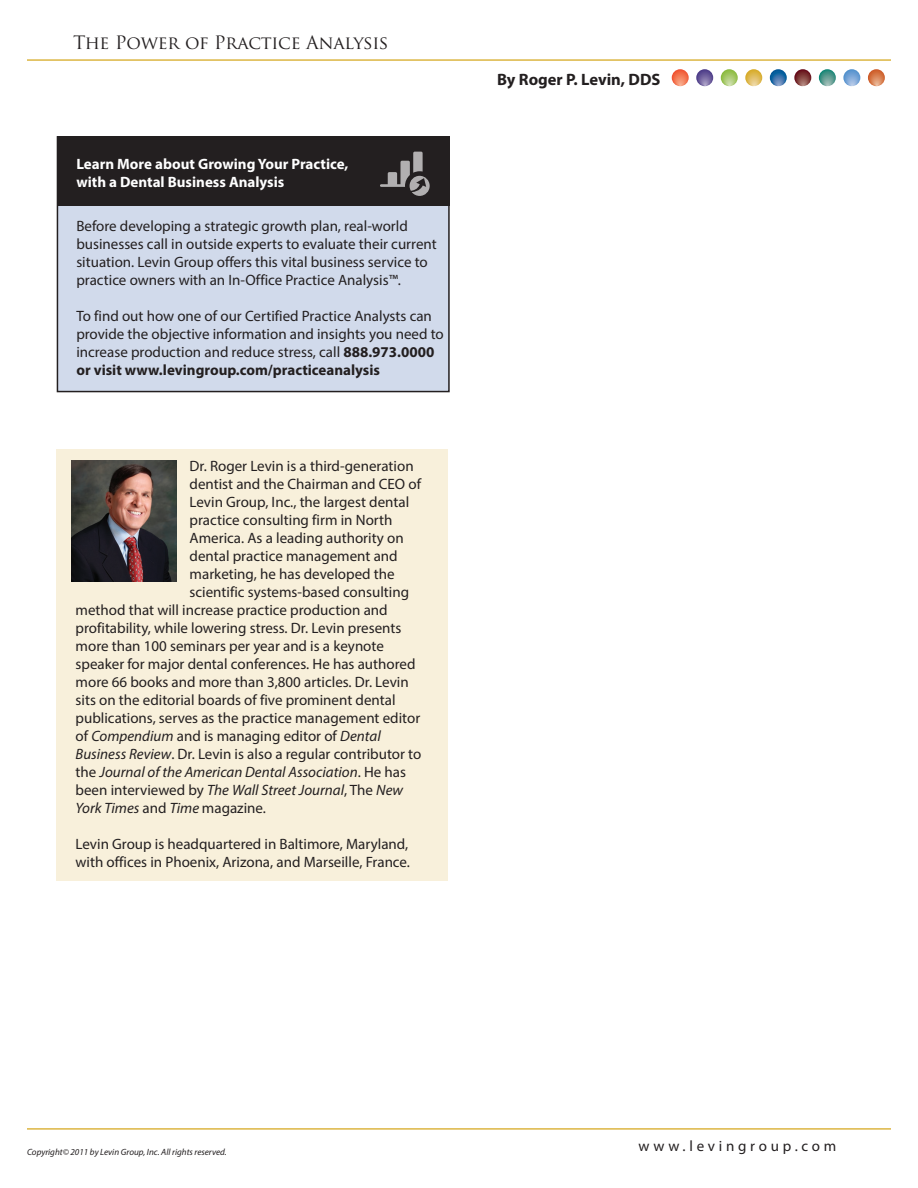
<style>
.page{position:relative;width:918px;height:1188px;background:#fff}
.page>*{position:absolute;margin:0;border:0;box-sizing:border-box;transform-origin:0 0}
.t1{font:18px "Trajan Pro";letter-spacing:-.01em;color:#231f20}
.Plain_Text{font:700 16.5px "Myriad Pro";color:#231f20}
.t2{font:15px/18px "Myriad Pro";color:#231f20}
.t3{font:italic 15px "Myriad Pro";color:#231f20}
.t4{font:700 15px/18px "Myriad Pro";color:#fff}
.t5{font:15px "Myriad Pro";letter-spacing:.25em;color:#231f20}
.t6{font:italic 9px "Myriad Pro";color:#231f20}
.s1{font-weight:700}
.s2{font-style:italic}
.s3{font-style:normal}
</style>
<div class="page">
<div style="left:57px;top:449px;width:391px;height:432px;background:#f8f0db"></div>
<img style="left:72px;top:460px;width:104px;height:121px">
<hr style="left:27px;top:1128px;width:864px;height:2px;background:#d7ab27">
<svg style="left:672px;top:69px;width:17px;height:17px"></svg>
<svg style="left:696px;top:69px;width:17px;height:17px"></svg>
<svg style="left:721px;top:69px;width:17px;height:17px"></svg>
<svg style="left:745px;top:69px;width:17px;height:17px"></svg>
<svg style="left:770px;top:69px;width:17px;height:17px"></svg>
<svg style="left:794px;top:69px;width:17px;height:17px"></svg>
<svg style="left:819px;top:69px;width:17px;height:17px"></svg>
<svg style="left:843px;top:69px;width:17px;height:17px"></svg>
<svg style="left:868px;top:69px;width:17px;height:17px"></svg>
<hr style="left:27px;top:59px;width:864px;height:2px;background:#d7ab27">
<div style="left:57px;top:137px;width:392px;height:255px;background:#d1daeb"></div>
<div style="left:57px;top:136px;width:393px;height:256px;border:2px solid #231f20"></div>
<div style="left:57px;top:136px;width:393px;height:69px;background:#231f20"></div>
<svg style="left:380px;top:152px;width:50px;height:44px"></svg>
<p class="t1" style="left:73px;top:31px;width:317px">The Power of Practice Analysis</p>
<p class="t4" style="left:76px;top:155px;width:273px">Learn More about Growing Your Practice, with a Dental Business Analysis</p>
<p class="t2" style="left:76px;top:216px;width:362px">Before developing a strategic growth plan, real-world businesses call in outside experts to evaluate their current situation. Levin Group offers this vital business service to practice owners with an In-Office Practice Analysis™.</p>
<p class="t2" style="left:76px;top:306px;width:369px">To find out how one of our Certified Practice Analysts can provide the objective information and insights you need to increase production and reduce stress, call <span class="s1">888.973.0000 or visit www.levingroup.com/practiceanalysis</span></p>
<p class="t2" style="left:190px;top:457px;width:226px">Dr. Roger Levin is a third-generation</p>
<p class="t2" style="left:190px;top:475px;width:233px">dentist and the Chairman and CEO of</p>
<p class="t2" style="left:190px;top:493px;width:221px">Levin Group, Inc., the largest dental</p>
<p class="t2" style="left:190px;top:511px;width:204px">practice consulting firm in North</p>
<p class="t2" style="left:190px;top:529px;width:216px">America. As a leading authority on</p>
<p class="t2" style="left:190px;top:547px;width:210px">dental practice management and</p>
<p class="t2" style="left:190px;top:565px;width:207px">marketing, he has developed the</p>
<p class="t2" style="left:190px;top:583px;width:221px">scientific systems-based consulting</p>
<p class="t2" style="left:76px;top:601px;width:314px">method that will increase practice production and</p>
<p class="t2" style="left:76px;top:619px;width:327px">profitability, while lowering stress. Dr. Levin presents</p>
<p class="t2" style="left:76px;top:637px;width:310px">more than 100 seminars per year and is a keynote</p>
<p class="t2" style="left:76px;top:655px;width:341px">speaker for major dental conferences. He has authored</p>
<p class="t2" style="left:76px;top:673px;width:335px">more 66 books and more than 3,800 articles. Dr. Levin</p>
<p class="t2" style="left:76px;top:691px;width:321px">sits on the editorial boards of five prominent dental</p>
<p class="t2" style="left:76px;top:709px;width:346px">publications, serves as the practice management editor</p>
<p class="t2" style="left:76px;top:727px;width:307px">of <span class="s2">Compendium</span> and is managing editor of <span class="s2">Dental</span></p>
<p class="t2" style="left:76px;top:745px;width:347px"><span class="s2">Business Review</span>. Dr. Levin is also a regular contributor to</p>
<p class="t3" style="left:76px;top:763px;width:332px"><span class="s3">the</span> Journal of the American Dental Association<span class="s3">. He has</span></p>
<p class="t3" style="left:76px;top:781px;width:329px"><span class="s3">been interviewed by</span> The Wall Street Journal<span class="s3">, The</span> New</p>
<p class="t3" style="left:76px;top:799px;width:192px">York Times <span class="s3">and</span> Time <span class="s3">magazine.</span></p>
<p class="t2" style="left:76px;top:835px;width:336px">Levin Group is headquartered in Baltimore, Maryland, with offices in Phoenix, Arizona, and Marseille, France.</p>
<p class="Plain_Text" style="left:497px;top:68px;width:165px">By Roger P. Levin, DDS</p>
<p class="t6" style="left:27px;top:1147px;width:201px">Copyright© 2011 by Levin Group, Inc. All rights reserved.</p>
<p class="t5" style="left:638px;top:1137px;width:200px">www.levingroup.com</p>
</div>
